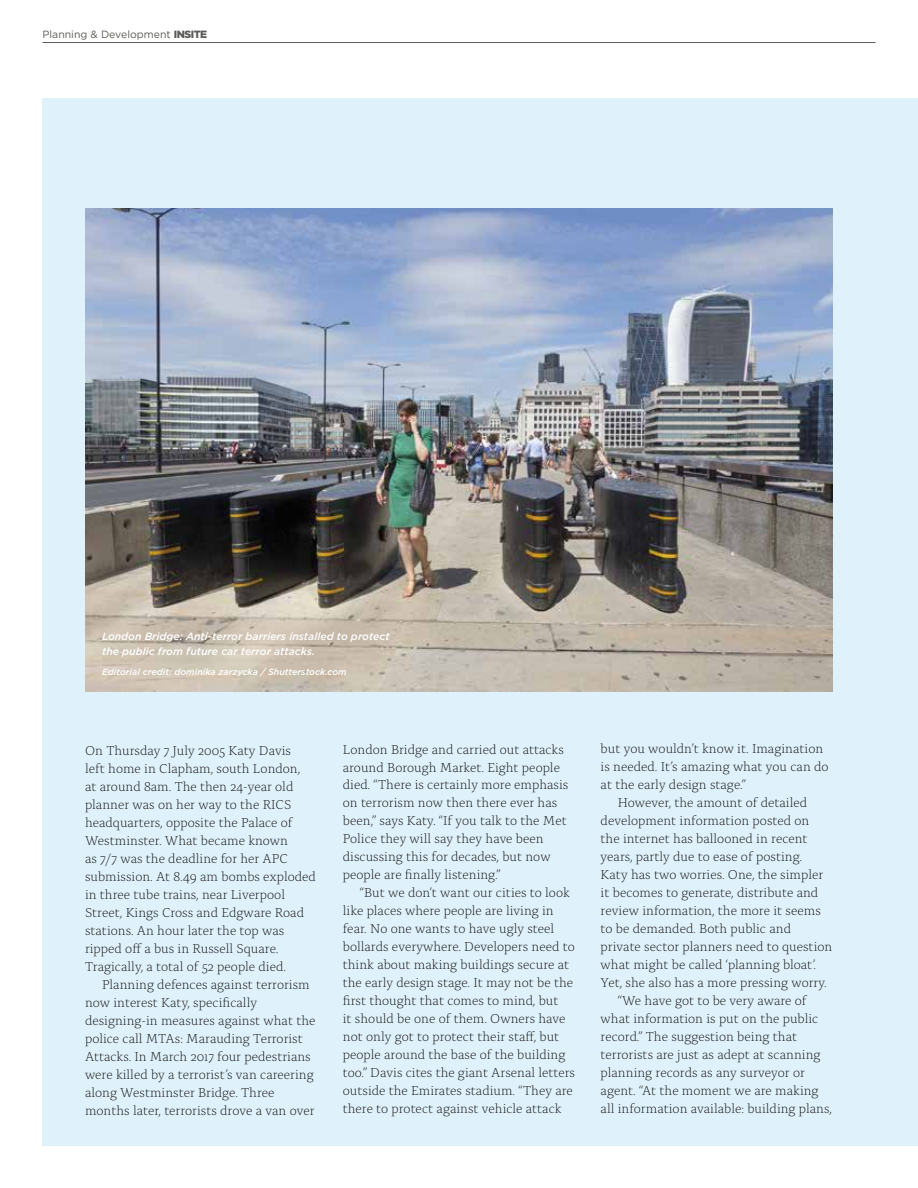
<style>
.page{position:relative;width:918px;height:1188px;background:#fff}
.page>*{position:absolute;margin:0;border:0;box-sizing:border-box;transform-origin:0 0}
.t1{font:300 13.5px/18px "Alda OTCEV";color:#000}
.t2{font:italic 500 10.5px/15px "Gotham";color:#fff}
.t3{font:10.5px "Gotham";color:#5c5d58}
.t4{font:italic 500 9px "Gotham";color:#fff}
.s1{font-weight:900}
</style>
<div class="page">
<div style="left:43px;top:98px;width:875px;height:1047px;background:#dff1fa"></div>
<img style="left:85px;top:208px;width:748px;height:484px">
<hr style="left:43px;top:42px;width:832px;height:1px;background:#5c5d58">
<p class="t3" style="left:43px;top:27px;width:166px">Planning &amp; Development <span class="s1">INSITE</span></p>
<p class="t2" style="left:102px;top:629px;width:289px">London Bridge: Anti-terror barriers installed to protect the public from future car terror attacks.</p>
<p class="t4" style="left:102px;top:666px;width:246px">Editorial credit: dominika zarzycka / Shutterstock.com</p>
<p class="t1" style="left:85px;top:740px;width:232px">On Thursday 7 July 2005 Katy Davis<br>left home in Clapham, south London,<br>at around 8am. The then 24-year old planner was on her way to the RICS headquarters, opposite the Palace of Westminster. What became known<br>as 7/7 was the deadline for her APC submission. At 8.49 am bombs exploded in three tube trains, near Liverpool Street, Kings Cross and Edgware Road stations. An hour later the top was ripped off a bus in Russell Square.<br>Tragically, a total of 52 people died.</p>
<p class="t1" style="left:85px;top:974px;width:232px;text-indent:17px">Planning defences against terrorism now interest Katy, specifically designing-in measures against what the police call MTAs: Marauding Terrorist Attacks. In March 2017 four pedestrians were killed by a terrorist’s van careering along Westminster Bridge. Three months later, terrorists drove a van over</p>
<p class="t1" style="left:343px;top:739px;width:227px">London Bridge and carried out attacks around Borough Market. Eight people died. “There is certainly more emphasis on terrorism now then there ever has been,” says Katy. “If you talk to the Met Police they will say they have been discussing this for decades, but now people are finally listening.”</p>
<p class="t1" style="left:343px;top:883px;width:234px;text-indent:17px">“But we don’t want our cities to look like places where people are living in fear. No one wants to have ugly steel bollards everywhere. Developers need to think about making buildings secure at the early design stage. It may not be the first thought that comes to mind, but<br>it should be one of them. Owners have not only got to protect their staff, but people around the base of the building too.” Davis cites the giant Arsenal letters outside the Emirates stadium. “They are there to protect against vehicle attack</p>
<p class="t1" style="left:601px;top:739px;width:224px">but you wouldn’t know it. Imagination</p>
<p class="t1" style="left:601px;top:757px;width:229px">is needed. It’s amazing what you can do</p>
<p class="t1" style="left:601px;top:775px;width:147px">at the early design stage.”</p>
<p class="t1" style="left:618px;top:793px;width:191px">However, the amount of detailed</p>
<p class="t1" style="left:601px;top:811px;width:210px">development information posted on</p>
<p class="t1" style="left:601px;top:829px;width:209px">the internet has ballooned in recent</p>
<p class="t1" style="left:601px;top:847px;width:203px">years, partly due to ease of posting.</p>
<p class="t1" style="left:601px;top:865px;width:224px">Katy has two worries. One, the simpler</p>
<p class="t1" style="left:601px;top:883px;width:219px">it becomes to generate, distribute and</p>
<p class="t1" style="left:601px;top:901px;width:222px">review information, the more it seems</p>
<p class="t1" style="left:601px;top:919px;width:192px">to be demanded. Both public and</p>
<p class="t1" style="left:601px;top:937px;width:233px">private sector planners need to question</p>
<p class="t1" style="left:601px;top:955px;width:217px">what might be called ‘planning bloat’.</p>
<p class="t1" style="left:601px;top:973px;width:228px">Yet, she also has a more pressing worry.</p>
<p class="t1" style="left:618px;top:991px;width:191px">“We have got to be very aware of</p>
<p class="t1" style="left:601px;top:1009px;width:219px">what information is put on the public</p>
<p class="t1" style="left:601px;top:1027px;width:198px">record.” The suggestion being that</p>
<p class="t1" style="left:601px;top:1045px;width:221px">terrorists are just as adept at scanning</p>
<p class="t1" style="left:601px;top:1063px;width:206px">planning records as any surveyor or</p>
<p class="t1" style="left:601px;top:1081px;width:219px">agent. “At the moment we are making</p>
<p class="t1" style="left:601px;top:1099px;width:233px">all information available: building plans,</p>
</div>
